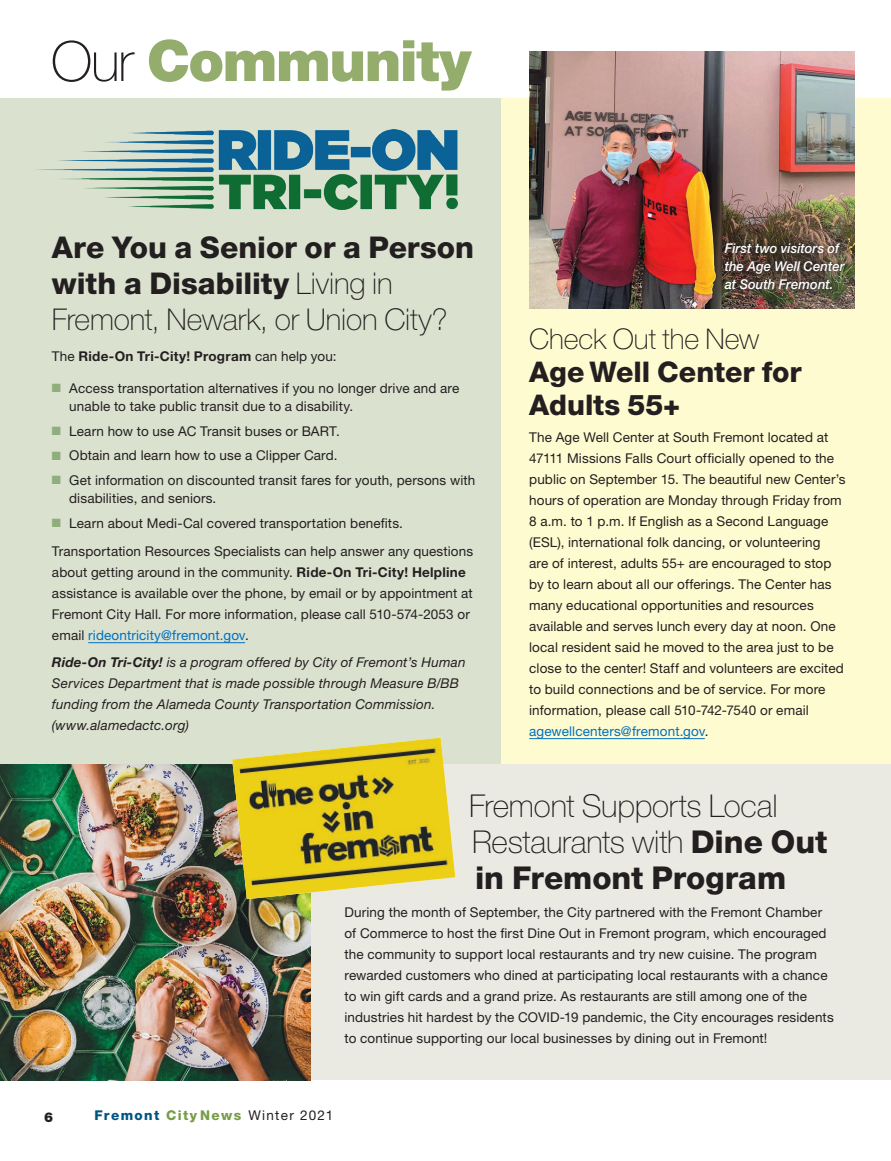
<style>
.page{position:relative;width:891px;height:1161px;background:#fff}
.page>*{position:absolute;margin:0;border:0;box-sizing:border-box;transform-origin:0 0}
._2016_caption_7pt{font:900 57px "Helvetica Neue LT Std";letter-spacing:-.03em;color:#94ad6d}
._2018_-_heading_22_t{font:100 31.5px/36px "Helvetica Neue LT Std";letter-spacing:-.005em;color:#231f20}
._2018_-_heading_22_h{font:800 30px/36px "Helvetica Neue LT Std";color:#231f20}
._2018_-_heading_22_h-2{font:800 28.5px/33px "Helvetica Neue LT Std";color:#231f20}
._2016-paragraph{font:13.5px/21px "Helvetica Neue LT Std";letter-spacing:.01em;color:#231f20}
._2016-paragraph-2{font:italic 13.5px/21px "Helvetica Neue LT Std";letter-spacing:.015em;color:#231f20}
._2016-paragraph-3{font:italic 500 13.5px/18px "Helvetica Neue LT Std";letter-spacing:.005em;color:#fff}
._2016-paragraph-4{font:700 13.5px "Helvetica Neue LT Std";letter-spacing:.02em;color:#231f20}
._2016-paragraph-5{font:13.5px "Helvetica Neue LT Std";letter-spacing:.095em;color:#231f20}
.t1{font:900 13.5px "Helvetica Neue LT Std";color:#231f20}
.s1{font-weight:100;font-size:55.5px;color:#231f20}
.s2{font-weight:100}
.s3{font-weight:400}
.s4{color:#8fae7d}
.s5{font-weight:700}
.s6{color:#0070c0}
.s7{font-weight:800}
.s8{font-weight:800;color:#005480}
.s9{font-weight:800;color:#789d4a}
</style>
<div class="page">
<div style="left:0;top:764px;width:891px;height:316px;background:#eaeae3"></div>
<img style="left:0;top:764px;width:310px;height:316px">
<div style="left:500px;top:99px;width:391px;height:665px;background:#fffbd1"></div>
<div style="left:0;top:99px;width:500px;height:665px;background:#dbe1cf"></div>
<img style="left:36px;top:129px;width:422px;height:81px">
<hr style="left:88px;top:642px;width:157px;height:1px;background:#0070c0">
<img style="left:529px;top:51px;width:325px;height:257px">
<hr style="left:529px;top:738px;width:176px;height:1px;background:#0070c0">
<div style="left:718px;top:236px;width:133px;height:60px;background:#231f20;opacity:.75"></div>
<img style="left:232px;top:738px;width:223px;height:161px">
<p class="_2016_caption_7pt" style="left:51px;top:27px;width:422px"><span class="s1">Our</span> Community</p>
<p class="_2018_-_heading_22_h" style="left:52px;top:230px;width:423px">Are You a Senior or a Person with a Disability <span class="s2">Living in<br>Fremont, Newark, or Union City?</span></p>
<p class="_2016-paragraph-4" style="left:52px;top:348px;width:286px"><span class="s3">The</span> Ride-On Tri-City! Program <span class="s3">can help you:</span></p>
<p class="_2016-paragraph" style="left:69px;top:379px;width:392px;line-height:18px;text-indent:-17px"><span class="s4">■</span> Access transportation alternatives if you no longer drive and are unable to take public transit due to a disability.</p>
<p class="_2016-paragraph" style="left:52px;top:420px;width:289px"><span class="s4">■</span> Learn how to use AC Transit buses or BART.</p>
<p class="_2016-paragraph" style="left:52px;top:445px;width:287px"><span class="s4">■</span> Obtain and learn how to use a Clipper Card.</p>
<p class="_2016-paragraph" style="left:69px;top:471px;width:408px;line-height:18px;text-indent:-17px"><span class="s4">■</span> Get information on discounted transit fares for youth, persons with disabilities, and seniors.</p>
<p class="_2016-paragraph" style="left:52px;top:512px;width:352px"><span class="s4">■</span> Learn about Medi-Cal covered transportation benefits.</p>
<p class="_2016-paragraph" style="left:52px;top:540px;width:423px">Transportation Resources Specialists can help answer any questions about getting around in the community. <span class="s5">Ride-On Tri-City! Helpline </span>assistance is available over the phone, by email or by appointment at Fremont City Hall. For more information, please call 510-574-2053 or email <span class="s6">rideontricity@fremont.gov</span>.</p>
<p class="_2016-paragraph-2" style="left:52px;top:652px;width:415px"><span class="s5">Ride-On Tri-City!</span> is a program offered by City of Fremont’s Human Services Department that is made possible through Measure B/BB funding from the Alameda County Transportation Commission. (www.alamedactc.org)</p>
<p class="_2016-paragraph-3" style="left:725px;top:239px;width:122px">First two visitors of the Age Well Center at South Fremont.</p>
<p class="_2018_-_heading_22_h-2" style="left:529px;top:322px;width:274px"><span class="s2">Check Out the New<br></span>Age Well Center for<br>Adults 55+</p>
<p class="_2016-paragraph" style="left:529px;top:426px;width:318px">The Age Well Center at South Fremont located at 47111 Missions Falls Court officially opened to the public on September 15. The beautiful new Center’s hours of operation are Monday through Friday from 8 a.m. to 1 p.m. If English as a Second Language (ESL), international folk dancing, or volunteering<br>are of interest, adults 55+ are encouraged to stop by to learn about all our offerings. The Center has many educational opportunities and resources available and serves lunch every day at noon. One local resident said he moved to the area just to be close to the center! Staff and volunteers are excited to build connections and be of service. For more information, please call 510-742-7540 or email <span class="s6">agewellcenters@fremont.gov</span>.</p>
<p class="_2018_-_heading_22_t" style="left:469px;top:788px;width:360px">Fremont Supports Local<br>Restaurants with <span class="s7">Dine Out in Fremont Program</span></p>
<p class="_2016-paragraph" style="left:345px;top:901px;width:491px">During the month of September, the City partnered with the Fremont Chamber of Commerce to host the first Dine Out in Fremont program, which encouraged the community to support local restaurants and try new cuisine. The program rewarded customers who dined at participating local restaurants with a chance to win gift cards and a grand prize. As restaurants are still among one of the industries hit hardest by the COVID-19 pandemic, the City encourages residents to continue supporting our local businesses by dining out in Fremont!</p>
<p class="t1" style="left:44px;top:1109px;width:11px">6</p>
<p class="_2016-paragraph-5" style="left:94px;top:1107px;width:240px"><span class="s8">Fremont</span> <span class="s9">City News</span> Winter 2021</p>
</div>
